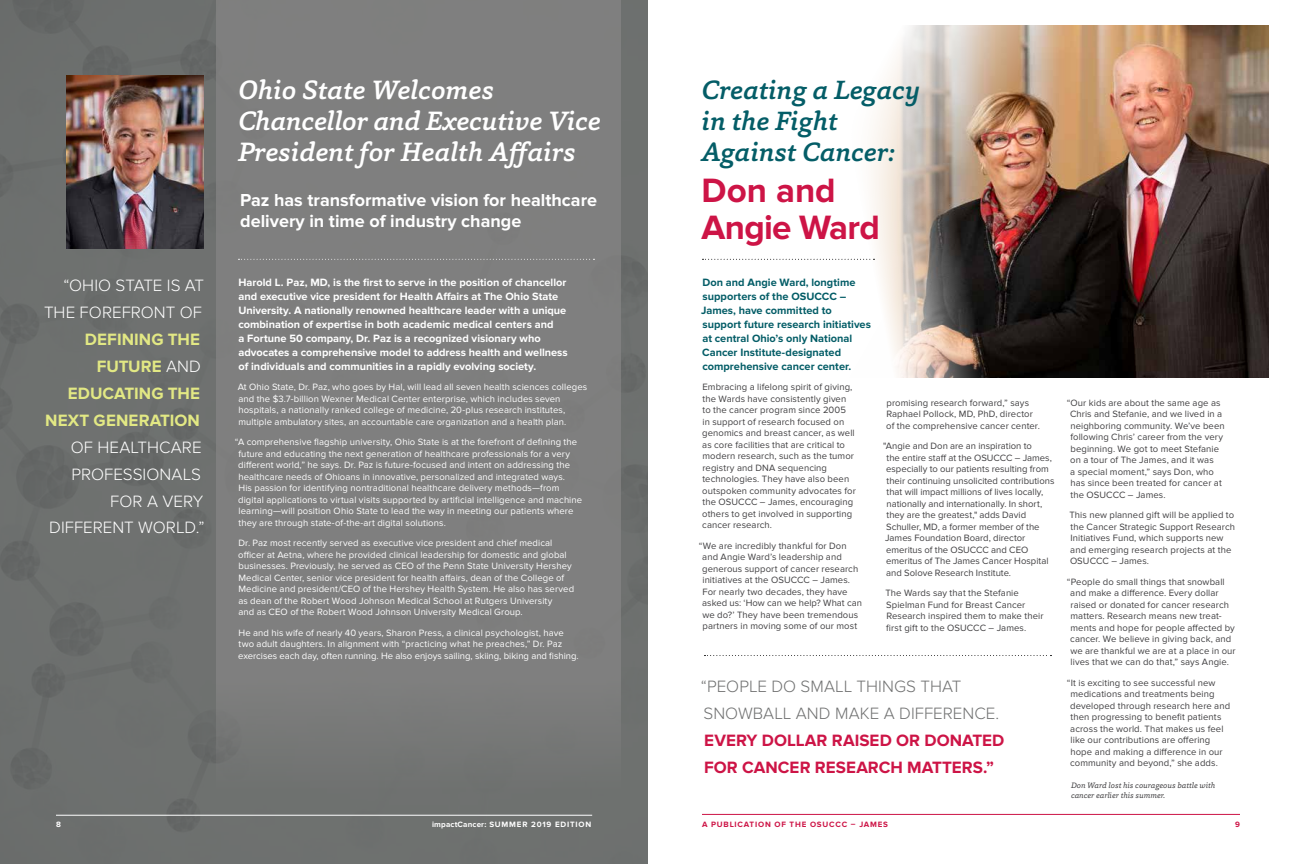
<style>
.page{position:relative;width:1296px;height:864px;background:#fff}
.page>*{position:absolute;margin:0;border:0;box-sizing:border-box;transform-origin:0 0}
.t1{font:700 35px/37px "Proxima Nova";letter-spacing:-.02em;color:#cd1446}
.t2{font:italic 500 27.1px/31px "Capita";color:#fff}
.t3{font:italic 500 27px/31px "Capita";color:#045d67}
.t4{font:700 18px/21.6px "Proxima Nova";color:#fff}
.t5{font:300 17px/27px "Proxima Nova";letter-spacing:.005em;color:#fff;text-align:right}
.t6{font:700 17px/27px "Proxima Nova";color:#cd1446}
.t7{font:300 17px/27px "Proxima Nova";letter-spacing:.005em;color:#717272}
.t8{font:700 17px/27px "Proxima Nova";color:#e2e884;text-align:right}
.t9{font:700 11px/14px "Proxima Nova";color:#fff}
.t10{font:700 11px/14px "Proxima Nova";color:#045d67}
.t11{font:9.5px/11.5px "Proxima Nova";letter-spacing:.01em;color:#414042}
.t12{font:9.5px/11.5px "Proxima Nova";letter-spacing:.01em;color:#fff}
.t13{font:italic 8px/10px "Capita";color:#414042}
.t14{font:700 8px "Proxima Nova";letter-spacing:.1em;color:#fff}
.t15{font:700 8px "Proxima Nova";letter-spacing:.1em;color:#cd1446}
.s1{font-weight:300;color:#fff}
</style>
<div class="page">
<div style="left:0;top:0;width:648px;height:864px;background:#6d706f"></div>
<div style="left:216px;top:0;width:405px;height:846px;background:linear-gradient(to bottom,#828282,#777978)"></div>
<img style="left:702px;top:26px;width:567px;height:352px">
<hr style="left:702px;top:814px;width:538px;height:1px;background:#cd1446">
<hr style="left:56px;top:815px;width:536px;height:1px;background:#fff">
<img style="left:66px;top:75px;width:138px;height:174px">
<svg style="left:238px;top:259px;width:357px;height:1px"></svg>
<svg style="left:704px;top:655px;width:347px;height:1px"></svg>
<svg style="left:702px;top:259px;width:173px;height:1px"></svg>
<h3 class="t5" style="left:44px;top:272px;width:162px">“OHIO STATE IS AT<br>THE FOREFRONT OF</h3>
<h3 class="t8" style="left:45px;top:326px;width:157px">DEFINING THE<br>FUTURE <span class="s1">AND<br></span>EDUCATING THE<br>NEXT GENERATION</h3>
<h3 class="t5" style="left:49px;top:434px;width:157px">OF HEALTHCARE<br>PROFESSIONALS<br>FOR A VERY<br>DIFFERENT WORLD.”</h3>
<h2 class="t2" style="left:238px;top:74px;width:364px">Ohio State Welcomes<br>Chancellor and Executive Vice<br>President for Health Affairs</h2>
<h3 class="t4" style="left:240px;top:189px;width:358px">Paz has transformative vision for healthcare delivery in time of industry change</h3>
<p class="t9" style="left:238px;top:275px;width:331px">Harold L. Paz, MD, is the first to serve in the position of chancellor and executive vice president for Health Affairs at The Ohio State University. A nationally renowned healthcare leader with a unique combination of expertise in both academic medical centers and<br>a Fortune 50 company, Dr. Paz is a recognized visionary who advocates a comprehensive model to address health and wellness of individuals and communities in a rapidly evolving society.</p>
<p class="t12" style="left:238px;top:382px;width:351px">At Ohio State, Dr. Paz, who goes by Hal, will lead all seven health sciences colleges and the $3.7-billion Wexner Medical Center enterprise, which includes seven hospitals, a nationally ranked college of medicine, 20-plus research institutes, multiple ambulatory sites, an accountable care organization and a health plan.</p>
<p class="t12" style="left:238px;top:437px;width:346px;text-indent:-3px">“A comprehensive flagship university, Ohio State is at the forefront of defining the future and educating the next generation of healthcare professionals for a very different world,” he says. Dr. Paz is future-focused and intent on addressing the healthcare needs of Ohioans in innovative, personalized and integrated ways.<br>His passion for identifying nontraditional healthcare delivery methods—from digital applications to virtual visits supported by artificial intelligence and machine learning—will position Ohio State to lead the way in meeting our patients where they are through state-of-the-art digital solutions.</p>
<p class="t12" style="left:238px;top:538px;width:337px">Dr. Paz most recently served as executive vice president and chief medical officer at Aetna, where he provided clinical leadership for domestic and global businesses. Previously, he served as CEO of the Penn State University Hershey Medical Center, senior vice president for health affairs, dean of the College of Medicine and president/CEO of the Hershey Health System. He also has served as dean of the Robert Wood Johnson Medical School at Rutgers University<br>and as CEO of the Robert Wood Johnson University Medical Group.</p>
<p class="t12" style="left:238px;top:627px;width:342px">He and his wife of nearly 40 years, Sharon Press, a clinical psychologist, have two adult daughters. In alignment with “practicing what he preaches,” Dr. Paz exercises each day, often running. He also enjoys sailing, skiing, biking and fishing.</p>
<h3 class="t3" style="left:702px;top:73px;width:221px">Creating a Legacy in the Fight<br>Against Cancer:</h3>
<h1 class="t1" style="left:702px;top:172px;width:180px">Don and<br>Angie Ward</h1>
<p class="t10" style="left:701px;top:275px;width:171px">Don and Angie Ward, longtime supporters of the OSUCCC –<br>James, have committed to support future research initiatives at central Ohio’s only National<br>Cancer Institute-designated comprehensive cancer center.</p>
<p class="t11" style="left:702px;top:382px;width:155px">Embracing a lifelong spirit of giving, the Wards have consistently given to the cancer program since 2005<br>in support of research focused on genomics and breast cancer, as well as core facilities that are critical to modern research, such as the tumor registry and DNA sequencing technologies. They have also been outspoken community advocates for the OSUCCC – James, encouraging others to get involved in supporting cancer research.</p>
<p class="t11" style="left:702px;top:540px;width:161px;text-indent:-3px">“We are incredibly thankful for Don and Angie Ward’s leadership and generous support of cancer research initiatives at the OSUCCC – James.<br>For nearly two decades, they have asked us: ‘How can we help? What can we do?’ They have been tremendous partners in moving some of our most</p>
<p class="t11" style="left:886px;top:397px;width:155px">promising research forward,” says<br>Raphael Pollock, MD, PhD, director of the comprehensive cancer center.</p>
<p class="t11" style="left:883px;top:440px;width:173px">"Angie and Don are an inspiration to<br>the entire staff at the OSUCCC – James, especially to our patients resulting from their continuing unsolicited contributions that will impact millions of lives locally, nationally and internationally. In short, they are the greatest," adds David Schuller, MD, a former member of the James Foundation Board, director emeritus of the OSUCCC and CEO emeritus of The James Cancer Hospital and Solove Research Institute.</p>
<p class="t11" style="left:885px;top:587px;width:160px">The Wards say that the Stefanie<br>Spielman Fund for Breast Cancer<br>Research inspired them to make their first gift to the OSUCCC – James.</p>
<h3 class="t7" style="left:701px;top:673px;width:300px">“PEOPLE DO SMALL THINGS THAT<br>SNOWBALL AND MAKE A DIFFERENCE.</h3>
<h3 class="t6" style="left:704px;top:727px;width:302px">EVERY DOLLAR RAISED OR DONATED<br>FOR CANCER RESEARCH MATTERS.”</h3>
<p class="t11" style="left:1070px;top:397px;width:156px;text-indent:-3px">“Our kids are about the same age as<br>Chris and Stefanie, and we lived in a neighboring community. We’ve been following Chris’ career from the very beginning. We got to meet Stefanie on a tour of The James, and it was<br>a special moment,” says Don, who has since been treated for cancer at the OSUCCC – James.</p>
<p class="t11" style="left:1069px;top:509px;width:167px">This new planned gift will be applied to the Cancer Strategic Support Research Initiatives Fund, which supports new and emerging research projects at the OSUCCC – James.</p>
<p class="t11" style="left:1070px;top:576px;width:167px;text-indent:-3px">“People do small things that snowball and make a difference. Every dollar raised or donated for cancer research matters. Research means new treat&shy;ments and hope for people affected by cancer. We believe in giving back, and we are thankful we are at a place in our lives that we can do that,” says Angie.</p>
<p class="t11" style="left:1070px;top:677px;width:161px;text-indent:-3px">“It is exciting to see successful new medications and treatments being developed through research here and then progressing to benefit patients across the world. That makes us feel like our contributions are offering hope and making a difference in our community and beyond,” she adds.</p>
<p class="t13" style="left:1071px;top:780px;width:146px">Don Ward lost his courageous battle with cancer earlier this summer.</p>
<p class="t14" style="left:56px;top:820px;width:6px">8</p>
<p class="t14" style="left:432px;top:820px;width:161px">impactCancer: SUMMER 2019 EDITION</p>
<p class="t15" style="left:702px;top:820px;width:187px">A PUBLICATION OF THE OSUCCC – JAMES</p>
<p class="t15" style="left:1235px;top:820px;width:6px">9</p>
</div>
